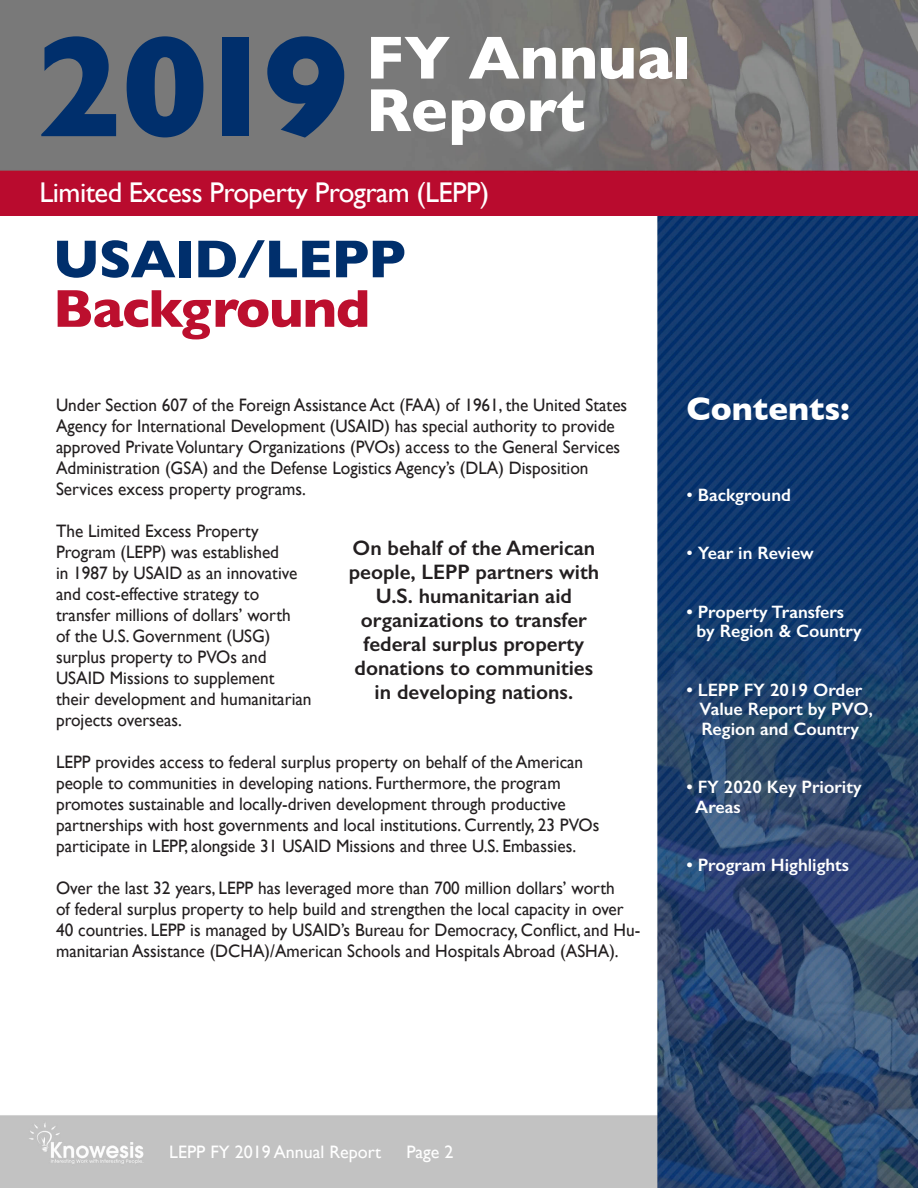
<style>
.page{position:relative;width:918px;height:1188px;background:#fff}
.page>*{position:absolute;margin:0;border:0;box-sizing:border-box;transform-origin:0 0}
.t1{font:700 145.5px "Gill Sans";color:#002f6c}
.t2{font:700 61.5px "Gill Sans";color:#fff}
.t3{font:700 54px "Gill Sans";letter-spacing:-.02em;color:#002f6c}
.t4{font:700 54px "Gill Sans";letter-spacing:-.02em;color:#bc0f2e}
.t5{font:700 33px "Gill Sans";color:#fff}
.t6{font:28.5px "Gill Sans";letter-spacing:-.02em;color:#fff}
.t7{font:600 21px "Gill Sans";color:#231f20}
.t8{font:18px/21px "Gill Sans";color:#231f20;scale:.96 1}
.t9{font:600 18px/19.5px "Gill Sans";color:#fff}
.t10{font:18px "Gill Sans";color:#fff}
.s1{font-weight:400}
</style>
<div class="page">
<img style="left:0;top:0;width:918px;height:1188px">
<p class="t1" style="left:35px;top:-28px;width:315px">2019</p>
<p class="t2" style="left:366px;top:9px;width:327px">FY Annual</p>
<p class="t2" style="left:366px;top:61px;width:221px">Report</p>
<p class="t6" style="left:40px;top:175px;width:451px">Limited Excess Property Program (LEPP)</p>
<p class="t3" style="left:53px;top:216px;width:354px">USAID/LEPP</p>
<p class="t4" style="left:53px;top:266px;width:319px">Background</p>
<p class="t8" style="left:56px;top:394px;width:597px">Under Section 607 of the Foreign Assistance Act (FAA) of 1961, the United States<br>Agency for International Development (USAID) has special authority to provide</p>
<p class="t8" style="left:56px;top:436px;width:589px">approved Private Voluntary Organizations (PVOs) access to the General Services</p>
<p class="t8" style="left:56px;top:457px;width:556px">Administration (GSA) and the Defense Logistics Agency’s (DLA) Disposition</p>
<p class="t8" style="left:56px;top:478px;width:262px">Services excess property programs.</p>
<p class="t8" style="left:56px;top:520px;width:234px">The Limited Excess Property<br>Program (LEPP) was established</p>
<p class="t8" style="left:56px;top:562px;width:268px">in 1987 by USAID as an innovative and cost-effective strategy to transfer millions of dollars’ worth<br>of the U.S. Government (USG) surplus property to PVOs and<br>USAID Missions to supplement their development and humanitarian projects overseas.</p>
<p class="t8" style="left:56px;top:751px;width:551px">LEPP provides access to federal surplus property on behalf of the American</p>
<p class="t8" style="left:56px;top:772px;width:527px">people to communities in developing nations. Furthermore, the program</p>
<p class="t8" style="left:56px;top:793px;width:532px">promotes sustainable and locally-driven development through productive</p>
<p class="t8" style="left:56px;top:814px;width:567px">partnerships with host governments and local institutions. Currently, 23 PVOs</p>
<p class="t8" style="left:56px;top:835px;width:543px">participate in LEPP, alongside 31 USAID Missions and three U.S. Embassies.</p>
<p class="t8" style="left:56px;top:877px;width:584px">Over the last 32 years, LEPP has leveraged more than 700 million dollars’ worth</p>
<p class="t8" style="left:56px;top:898px;width:593px">of federal surplus property to help build and strengthen the local capacity in over</p>
<p class="t8" style="left:56px;top:919px;width:610px">40 countries. LEPP is managed by USAID’s Bureau for Democracy, Conflict, and Hu&shy;manitarian Assistance (DCHA)/American Schools and Hospitals Abroad (ASHA).</p>
<p class="t7" style="left:353px;top:535px;width:244px">On behalf of the American</p>
<p class="t7" style="left:349px;top:559px;width:252px">people, LEPP partners with</p>
<p class="t7" style="left:376px;top:583px;width:198px">U.S. humanitarian aid</p>
<p class="t7" style="left:361px;top:607px;width:228px">organizations to transfer</p>
<p class="t7" style="left:364px;top:631px;width:222px">federal surplus property</p>
<p class="t7" style="left:355px;top:655px;width:240px">donations to communities</p>
<p class="t7" style="left:375px;top:679px;width:200px">in developing nations.</p>
<p class="t5" style="left:686px;top:382px;width:165px">Contents:</p>
<p class="t9" style="left:686px;top:485px;width:106px"><span class="s1">•</span> Background</p>
<p class="t9" style="left:686px;top:543px;width:129px"><span class="s1">•</span> Year in Review</p>
<p class="t9" style="left:686px;top:602px;width:159px">• Property Transfers</p>
<p class="t9" style="left:696px;top:621px;width:167px">by Region &amp; Country</p>
<p class="t9" style="left:699px;top:680px;width:175px;text-indent:-13px">• LEPP FY 2019 Order<br>Value Report by PVO,<br>Region and Country</p>
<p class="t9" style="left:695px;top:777px;width:168px;text-indent:-9px">• FY 2020 Key Priority<br>Areas</p>
<p class="t9" style="left:686px;top:855px;width:164px">• Program Highlights</p>
<p class="t10" style="left:169px;top:1142px;width:214px">LEPP FY 2019 Annual Report</p>
<p class="t10" style="left:406px;top:1142px;width:49px">Page 2</p>
</div>
